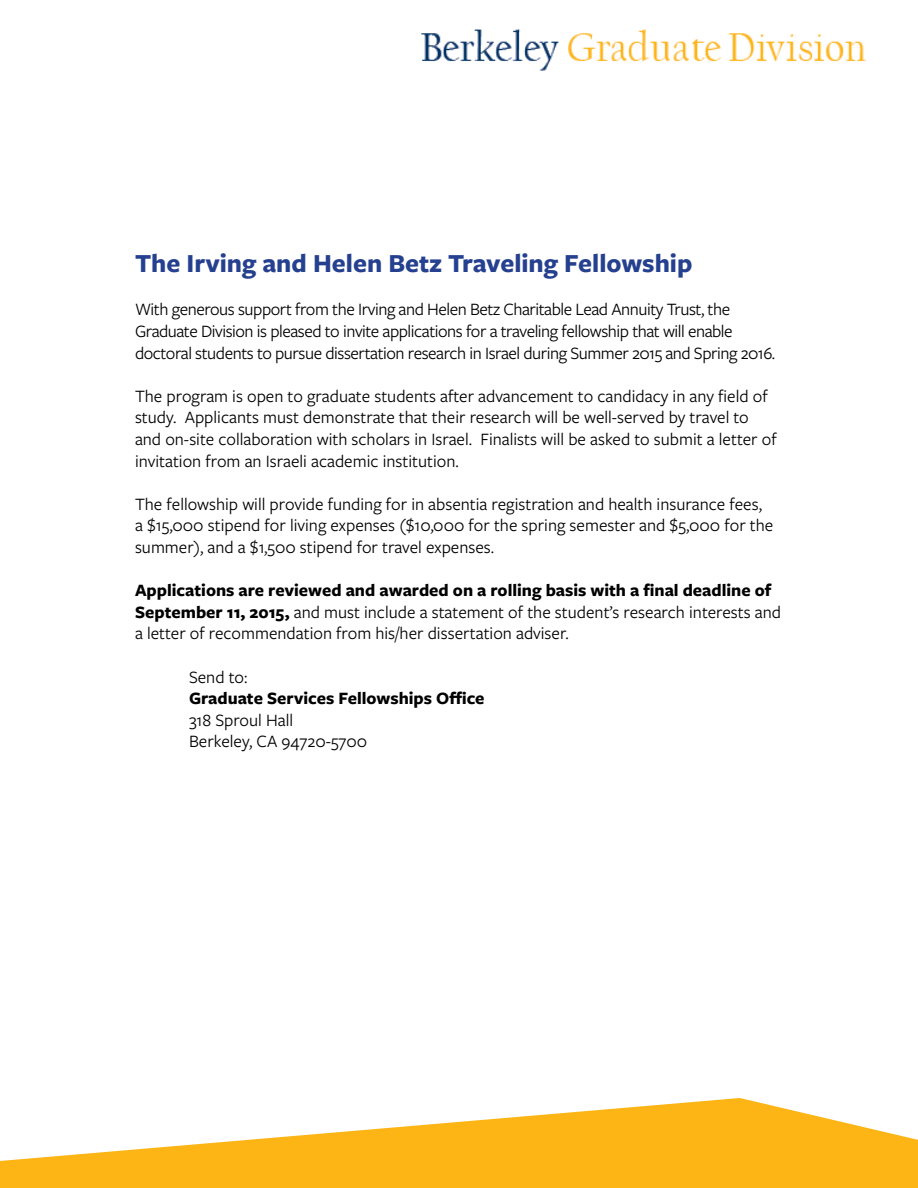
<style>
.page{position:relative;width:918px;height:1188px;background:#fff}
.page>*{position:absolute;margin:0;border:0;box-sizing:border-box;transform-origin:0 0}
.t1{font:700 27px "Freight Sans Pro";color:#25408f}
.t2{font:18px/21.6px "Freight Sans Pro";color:#000}
.t3{font:18px/21.6px "Freight Sans Pro";letter-spacing:-.025em;color:#000}
.t4{font:700 18px "Freight Sans Pro";color:#000}
.s1{font-weight:700}
</style>
<div class="page">
<svg style="left:0;top:1098px;width:918px;height:90px;fill:#fcb515"></svg>
<img style="left:421px;top:29px;width:445px;height:42px">
<h1 class="t1" style="left:135px;top:245px;width:559px">The Irving and Helen Betz Traveling Fellowship</h1>
<p class="t3" style="left:135px;top:298px;width:642px">With generous support from the Irving and Helen Betz Charitable Lead Annuity Trust, the<br>Graduate Division is pleased to invite applications for a traveling fellowship that will enable doctoral students to pursue dissertation research in Israel during Summer 2015 and Spring 2016.</p>
<p class="t2" style="left:135px;top:384px;width:643px">The program is open to graduate students after advancement to candidacy in any field of study. Applicants must demonstrate that their research will be well-served by travel to and on-site collaboration with scholars in Israel. Finalists will be asked to submit a letter of invitation from an Israeli academic institution.</p>
<p class="t2" style="left:135px;top:492px;width:640px">The fellowship will provide funding for in absentia registration and health insurance fees, a $15,000 stipend for living expenses ($10,000 for the spring semester and $5,000 for the summer), and a $1,500 stipend for travel expenses.</p>
<p class="t2" style="left:135px;top:579px;width:648px"><span class="s1">Applications are reviewed and awarded on a rolling basis with a final deadline of<br>September 11, 2015,</span> and must include a statement of the student’s research interests and a letter of recommendation from his/her dissertation adviser.</p>
<p class="t2" style="left:189px;top:665px;width:60px">Send to:</p>
<p class="t4" style="left:189px;top:686px;width:297px">Graduate Services Fellowships Office</p>
<p class="t2" style="left:189px;top:708px;width:180px">318 Sproul Hall<br>Berkeley, CA 94720-5700</p>
</div>
